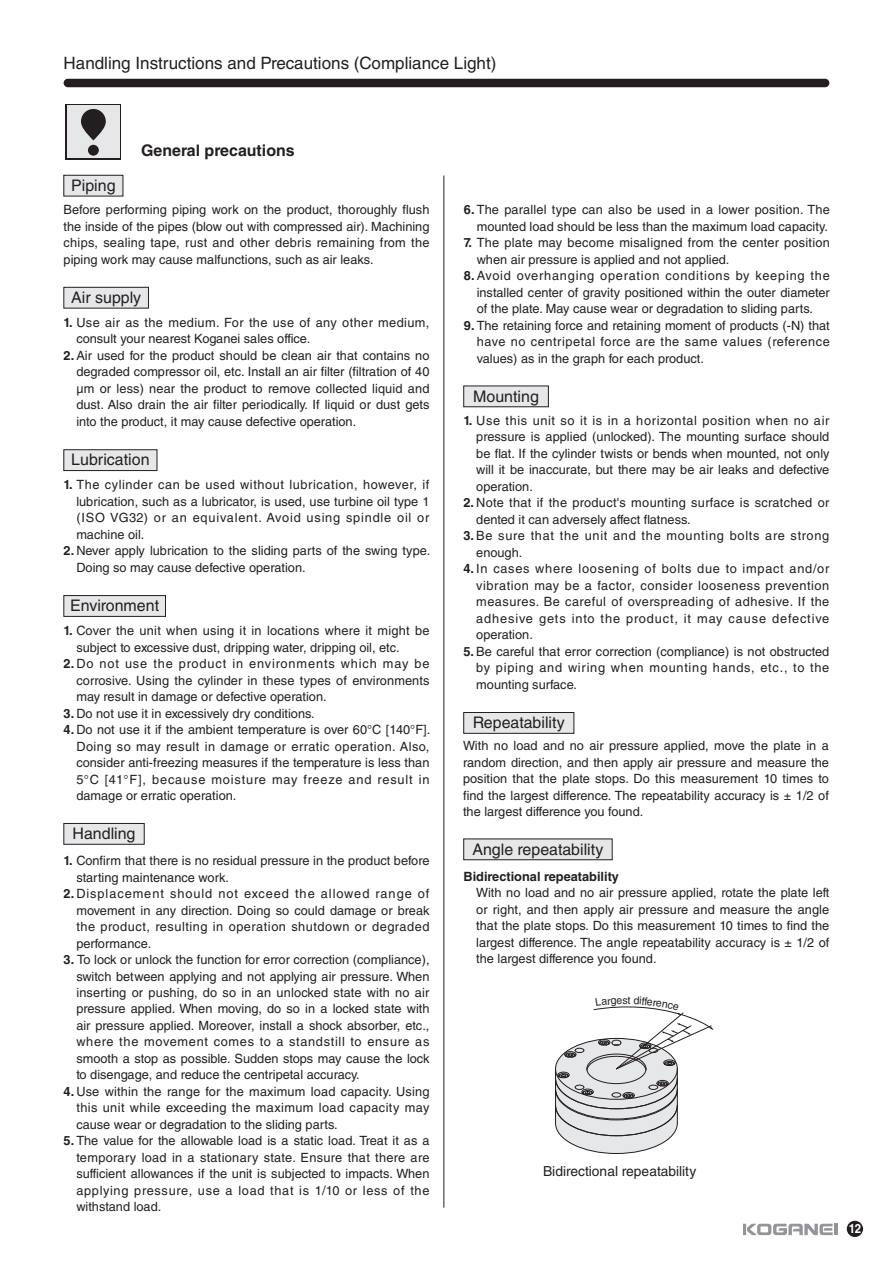
<style>
.page{position:relative;width:893px;height:1263px;background:#fff}
.page>*{position:absolute;margin:0;border:0;box-sizing:border-box;transform-origin:0 0}
.t1{font:16.95px "Helvetica LT Std";color:#231f20}
.t2{font:15.9px "Helvetica LT Std";color:#231f20}
.t3{font:700 15.9px "Helvetica LT Std";color:#231f20}
.t4{font:13.8px "Helvetica LT Std";color:#231f20}
.t5{font:12.75px/16.5px "Helvetica LT Std";color:#231f20;text-align:justify}
.t6{font:12.75px/16.5px "Helvetica LT Std";letter-spacing:.02em;color:#231f20}
.t7{font:12.75px/16.5px "Helvetica LT Std";letter-spacing:.025em;color:#231f20}
.t8{font:12.75px/16.5px "Helvetica LT Std";letter-spacing:.055em;color:#231f20}
.t9{font:700 12.75px "Helvetica LT Std";color:#231f20}
.t10{font:700 12.75px "Helvetica LT Std";color:#fff;scale:.9 1}
.t11{font:10.8px "Helvetica LT Std";color:#231f20}
.s1{font-weight:700}
</style>
<div class="page">
<div style="left:846px;top:1221px;width:17px;height:16px;background:#231f20;border-radius:50%"></div>
<svg style="left:743px;top:1224px;width:94px;height:11px"></svg>
<hr style="left:443px;top:175px;width:1px;height:1033px;background:#231f20">
<div style="left:64px;top:79px;width:765px;height:8px;background:#231f20;border-radius:4px"></div>
<div style="left:64px;top:175px;width:59px;height:21px;background:#e6e7e9"></div>
<div style="left:64px;top:175px;width:59px;height:21px;border:1px solid #231f20"></div>
<div style="left:64px;top:596px;width:101px;height:20px;background:#e6e7e9"></div>
<div style="left:64px;top:595px;width:102px;height:22px;border:1px solid #231f20"></div>
<div style="left:64px;top:823px;width:80px;height:21px;background:#e6e7e9"></div>
<div style="left:64px;top:823px;width:80px;height:22px;border:1px solid #231f20"></div>
<div style="left:64px;top:287px;width:84px;height:21px;background:#e6e7e9"></div>
<div style="left:64px;top:287px;width:85px;height:21px;border:1px solid #231f20"></div>
<div style="left:66px;top:104px;width:55px;height:56px;background:linear-gradient(to right,#231f20,#231f20)"></div>
<div style="left:67px;top:106px;width:52px;height:52px;background:#e6e7e9"></div>
<div style="left:88px;top:145px;width:11px;height:11px;background:#231f20;border-radius:50%"></div>
<svg style="left:81px;top:109px;width:25px;height:31px"></svg>
<div style="left:64px;top:450px;width:93px;height:21px;background:#e6e7e9"></div>
<div style="left:64px;top:450px;width:93px;height:21px;border:1px solid #231f20"></div>
<div style="left:463px;top:386px;width:85px;height:21px;background:#e6e7e9"></div>
<div style="left:463px;top:386px;width:85px;height:21px;border:1px solid #231f20"></div>
<div style="left:463px;top:712px;width:111px;height:21px;background:#e6e7e9"></div>
<div style="left:463px;top:712px;width:111px;height:22px;border:1px solid #231f20"></div>
<div style="left:463px;top:839px;width:149px;height:21px;background:#e6e7e9"></div>
<div style="left:463px;top:839px;width:149px;height:21px;border:1px solid #231f20"></div>
<svg style="left:555px;top:1006px;width:158px;height:148px"></svg>
<h1 class="t1" style="left:64px;top:57px;width:434px">Handling Instructions and Precautions (Compliance Light)</h1>
<p class="t2" style="left:71px;top:180px;width:46px">Piping</p>
<p class="t3" style="left:141px;top:145px;width:155px">General precautions</p>
<p class="t5" style="left:64px;top:203px;width:367px">Before performing piping work on the product, thoroughly flush the inside of the pipes (blow out with compressed air). Machining chips, sealing tape, rust and other debris remaining from the piping work may cause malfunctions, such as air leaks.</p>
<p class="t2" style="left:71px;top:292px;width:71px">Air supply</p>
<p class="t5" style="left:76px;top:316px;width:354px;text-indent:-13px"><span class="s1">1.</span> Use air as the medium. For the use of any other medium, consult your nearest Koganei sales office.</p>
<p class="t5" style="left:76px;top:349px;width:354px;text-indent:-13px"><span class="s1">2.</span> Air used for the product should be clean air that contains no degraded compressor oil, etc. Install an air filter (filtration of 40 μm or less) near the product to remove collected liquid and dust. Also drain the air filter periodically. If liquid or dust gets into the product, it may cause defective operation.</p>
<p class="t2" style="left:71px;top:454px;width:80px">Lubrication</p>
<p class="t5" style="left:76px;top:478px;width:354px;text-indent:-13px"><span class="s1">1.</span> The cylinder can be used without lubrication, however, if lubrication, such as a lubricator, is used, use turbine oil type 1 (ISO VG32) or an equivalent. Avoid using spindle oil or machine oil.</p>
<p class="t5" style="left:76px;top:544px;width:355px;text-indent:-13px"><span class="s1">2.</span> Never apply lubrication to the sliding parts of the swing type.<br>Doing so may cause defective operation.</p>
<p class="t2" style="left:70px;top:600px;width:90px">Environment</p>
<p class="t5" style="left:76px;top:624px;width:354px;text-indent:-13px"><span class="s1">1.</span> Cover the unit when using it in locations where it might be subject to excessive dust, dripping water, dripping oil, etc.</p>
<p class="t5" style="left:76px;top:657px;width:354px;text-indent:-13px"><span class="s1">2.</span> Do not use the product in environments which may be corrosive. Using the cylinder in these types of environments may result in damage or defective operation.</p>
<p class="t5" style="left:64px;top:706px;width:253px"><span class="s1">3.</span> Do not use it in excessively dry conditions.</p>
<p class="t5" style="left:76px;top:723px;width:355px;text-indent:-13px"><span class="s1">4.</span> Do not use it if the ambient temperature is over 60°C [140°F].<br>Doing so may result in damage or erratic operation. Also, consider anti-freezing measures if the temperature is less than 5°C [41°F], because moisture may freeze and result in damage or erratic operation.</p>
<p class="t2" style="left:73px;top:828px;width:64px">Handling</p>
<p class="t5" style="left:76px;top:854px;width:354px;text-indent:-13px"><span class="s1">1.</span> Confirm that there is no residual pressure in the product before starting maintenance work.</p>
<p class="t5" style="left:76px;top:887px;width:354px;text-indent:-13px"><span class="s1">2.</span> Displacement should not exceed the allowed range of movement in any direction. Doing so could damage or break the product, resulting in operation shutdown or degraded performance.</p>
<p class="t5" style="left:76px;top:953px;width:354px;text-indent:-13px"><span class="s1">3.</span> To lock or unlock the function for error correction (compliance), switch between applying and not applying air pressure. When inserting or pushing, do so in an unlocked state with no air pressure applied. When moving, do so in a locked state with air pressure applied. Moreover, install a shock absorber, etc., where the movement comes to a standstill to ensure as smooth a stop as possible. Sudden stops may cause the lock to disengage, and reduce the centripetal accuracy.</p>
<p class="t5" style="left:76px;top:1085px;width:354px;text-indent:-13px"><span class="s1">4.</span> Use within the range for the maximum load capacity. Using this unit while exceeding the maximum load capacity may cause wear or degradation to the sliding parts.</p>
<p class="t5" style="left:76px;top:1134px;width:354px;text-indent:-13px"><span class="s1">5.</span> The value for the allowable load is a static load. Treat it as a temporary load in a stationary state. Ensure that there are sufficient allowances if the unit is subjected to impacts. When applying pressure, use a load that is 1/10 or less of the withstand load.</p>
<p class="t5" style="left:464px;top:203px;width:367px;text-align:right"><span class="s1">6.</span> The parallel type can also be used in a lower position. The mounted load should be less than the maximum load capacity.</p>
<p class="t6" style="left:476px;top:236px;width:354px;text-indent:-13px"><span class="s1">7.</span> The plate may become misaligned from the center position when air pressure is applied and not applied.</p>
<p class="t5" style="left:476px;top:269px;width:354px;text-indent:-13px"><span class="s1">8.</span> Avoid overhanging operation conditions by keeping the installed center of gravity positioned within the outer diameter of the plate. May cause wear or degradation to sliding parts.</p>
<p class="t5" style="left:476px;top:318px;width:354px;text-indent:-13px"><span class="s1">9.</span> The retaining force and retaining moment of products (-N) that have no centripetal force are the same values (reference values) as in the graph for each product.</p>
<p class="t2" style="left:473px;top:390px;width:67px">Mounting</p>
<p class="t5" style="left:476px;top:414px;width:354px;text-indent:-13px"><span class="s1">1.</span> Use this unit so it is in a horizontal position when no air pressure is applied (unlocked). The mounting surface should be flat. If the cylinder twists or bends when mounted, not only will it be inaccurate, but there may be air leaks and defective operation.</p>
<p class="t7" style="left:476px;top:496px;width:354px;text-indent:-13px"><span class="s1">2.</span> Note that if the product's mounting surface is scratched or dented it can adversely affect flatness.</p>
<p class="t8" style="left:476px;top:529px;width:354px;text-indent:-13px"><span class="s1">3.</span> Be sure that the unit and the mounting bolts are strong enough.</p>
<p class="t5" style="left:476px;top:562px;width:354px;text-indent:-13px"><span class="s1">4.</span> In cases where loosening of bolts due to impact and/or vibration may be a factor, consider looseness prevention measures. Be careful of overspreading of adhesive. If the adhesive gets into the product, it may cause defective operation.</p>
<p class="t5" style="left:476px;top:644px;width:354px;text-indent:-13px"><span class="s1">5.</span> Be careful that error correction (compliance) is not obstructed by piping and wiring when mounting hands, etc., to the mounting surface.</p>
<p class="t2" style="left:473px;top:717px;width:94px">Repeatability</p>
<p class="t5" style="left:463px;top:739px;width:367px">With no load and no air pressure applied, move the plate in a random direction, and then apply air pressure and measure the position that the plate stops. Do this measurement 10 times to find the largest difference. The repeatability accuracy is ± 1/2 of the largest difference you found.</p>
<p class="t2" style="left:472px;top:843px;width:133px">Angle repeatability</p>
<p class="t9" style="left:463px;top:872px;width:157px">Bidirectional repeatability</p>
<p class="t5" style="left:476px;top:886px;width:354px">With no load and no air pressure applied, rotate the plate left or right, and then apply air pressure and measure the angle that the plate stops. Do this measurement 10 times to find the largest difference. The angle repeatability accuracy is ± 1/2 of the largest difference you found.</p>
<p class="t11" style="left:622px;top:996px;width:7px">s</p>
<p class="t4" style="left:543px;top:1166px;width:155px">Bidirectional repeatability</p>
<p class="t10" style="left:848px;top:1224px;width:15px">12</p>
</div>
